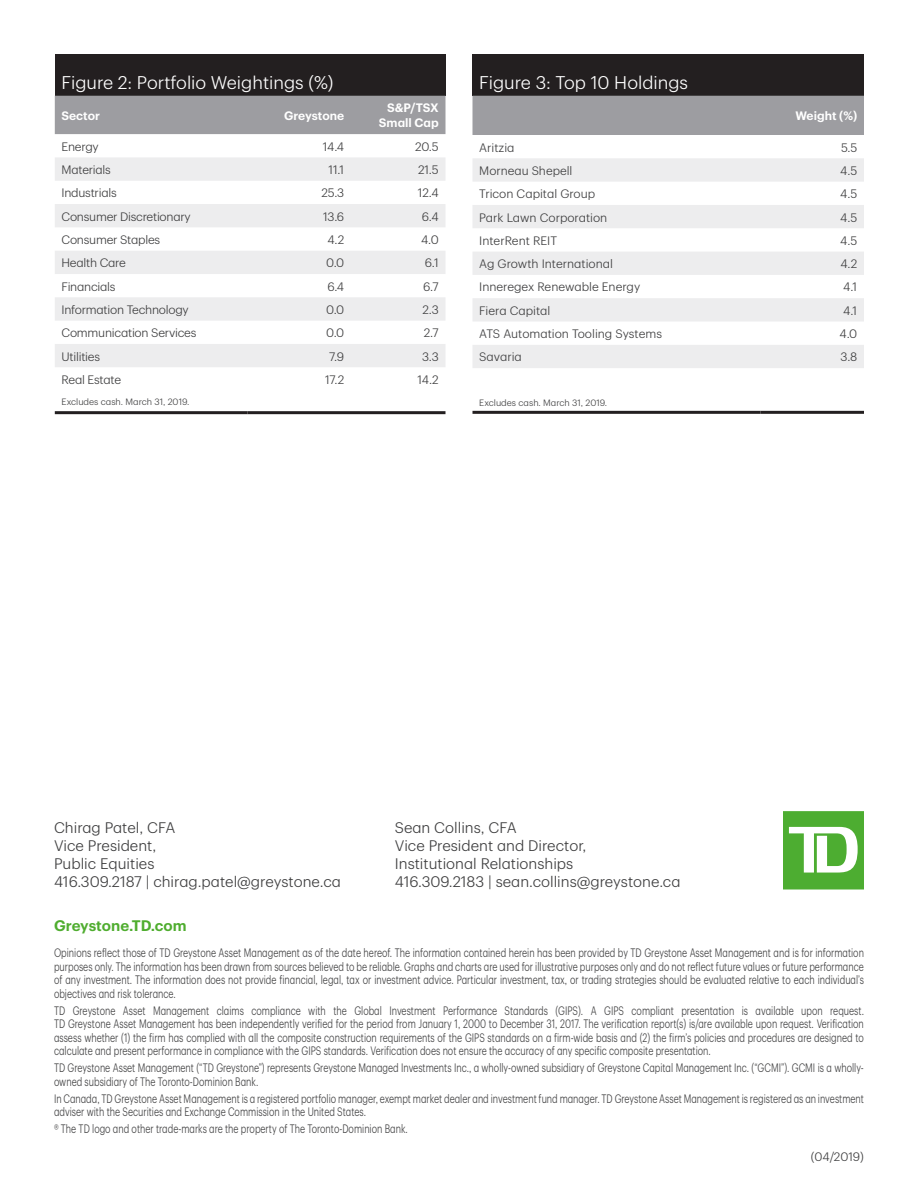
<style>
.page{position:relative;width:918px;height:1188px;background:#fff}
.page>*{position:absolute;margin:0;border:0;box-sizing:border-box;transform-origin:0 0}
.Table_Title{font:300 18px "TD Graphik";color:#fff}
.Body_Headline_2{font:300 15px "TD Graphik";color:#3e3e3f}
.Body_Headline_2-2{font:600 15px "TD Graphik";color:#4fad2f}
.Body_Headline_2-3{font:300 12px/13.5px "TD Graphik";color:#3e3e3f;text-align:justify;scale:.75 1}
.Body_Headline_2-4{font:300 12px "TD Graphik";color:#3e3e3f}
.Body_Headline_2-5{font:300 12px "TD Graphik";letter-spacing:-.02em;color:#3e3e3f}
.Table_Title-2{font:600 12px "TD Graphik";color:#fff}
.Page{font:300 12px "TD Graphik";letter-spacing:-.01em;color:#3e3e3f}
.t1{font:300 9px "TD Graphik";color:#3e3e3f}
</style>
<div class="page">
<svg style="left:783px;top:811px;width:81px;height:79px"></svg>
<div style="left:55px;top:54px;width:391px;height:42px;background:#231f20"></div>
<div style="left:55px;top:96px;width:391px;height:38px;background:#9d9da1"></div>
<svg style="left:55px;top:157px;width:390px;height:210px;fill:#ededee"></svg>
<hr style="left:55px;top:411px;width:192px;height:3px;background:#231f20">
<hr style="left:247px;top:411px;width:104px;height:3px;background:#231f20">
<hr style="left:351px;top:411px;width:95px;height:3px;background:#231f20">
<div style="left:472px;top:54px;width:392px;height:42px;background:#231f20"></div>
<div style="left:472px;top:96px;width:392px;height:39px;background:#9d9da1"></div>
<svg style="left:473px;top:158px;width:391px;height:210px;fill:#ededee"></svg>
<hr style="left:472px;top:411px;width:288px;height:3px;background:#231f20">
<hr style="left:760px;top:411px;width:104px;height:3px;background:#231f20">
<p class="Table_Title" style="left:62px;top:69px;width:274px">Figure 2: Portfolio Weightings (%)</p>
<p class="Table_Title-2" style="left:62px;top:106px;width:40px">Sector</p>
<p class="Table_Title-2" style="left:284px;top:106px;width:62px">Greystone</p>
<p class="Table_Title-2" style="left:387px;top:99px;width:53px">S&amp;P/TSX</p>
<p class="Table_Title-2" style="left:379px;top:114px;width:61px">Small Cap</p>
<p class="Body_Headline_2-4" style="left:62px;top:137px;width:39px">Energy</p>
<p class="Body_Headline_2-4" style="left:323px;top:137px;width:23px">14.4</p>
<p class="Body_Headline_2-4" style="left:415px;top:137px;width:25px">20.5</p>
<p class="Body_Headline_2-5" style="left:62px;top:161px;width:51px">Materials</p>
<p class="Body_Headline_2-4" style="left:328px;top:161px;width:17px">11.1</p>
<p class="Body_Headline_2-4" style="left:418px;top:161px;width:22px">21.5</p>
<p class="Body_Headline_2-5" style="left:62px;top:184px;width:57px">Industrials</p>
<p class="Body_Headline_2-4" style="left:321px;top:184px;width:24px">25.3</p>
<p class="Body_Headline_2-4" style="left:418px;top:184px;width:22px">12.4</p>
<p class="Body_Headline_2-5" style="left:62px;top:207px;width:131px">Consumer Discretionary</p>
<p class="Body_Headline_2-4" style="left:323px;top:207px;width:23px">13.6</p>
<p class="Body_Headline_2-4" style="left:422px;top:207px;width:18px">6.4</p>
<p class="Body_Headline_2-5" style="left:62px;top:231px;width:100px">Consumer Staples</p>
<p class="Body_Headline_2-4" style="left:327px;top:231px;width:18px">4.2</p>
<p class="Body_Headline_2-4" style="left:421px;top:231px;width:19px">4.0</p>
<p class="Body_Headline_2-5" style="left:62px;top:254px;width:66px">Health Care</p>
<p class="Body_Headline_2-4" style="left:326px;top:254px;width:19px">0.0</p>
<p class="Body_Headline_2-4" style="left:425px;top:254px;width:15px">6.1</p>
<p class="Body_Headline_2-5" style="left:62px;top:277px;width:55px">Financials</p>
<p class="Body_Headline_2-4" style="left:327px;top:277px;width:18px">6.4</p>
<p class="Body_Headline_2-4" style="left:423px;top:277px;width:17px">6.7</p>
<p class="Body_Headline_2-5" style="left:62px;top:301px;width:129px">Information Technology</p>
<p class="Body_Headline_2-4" style="left:326px;top:301px;width:19px">0.0</p>
<p class="Body_Headline_2-4" style="left:423px;top:301px;width:18px">2.3</p>
<p class="Body_Headline_2-5" style="left:62px;top:324px;width:136px">Communication Services</p>
<p class="Body_Headline_2-4" style="left:326px;top:324px;width:19px">0.0</p>
<p class="Body_Headline_2-4" style="left:424px;top:324px;width:16px">2.7</p>
<p class="Body_Headline_2-5" style="left:62px;top:347px;width:40px">Utilities</p>
<p class="Body_Headline_2-4" style="left:329px;top:347px;width:17px">7.9</p>
<p class="Body_Headline_2-4" style="left:422px;top:347px;width:18px">3.3</p>
<p class="Body_Headline_2-5" style="left:62px;top:371px;width:61px">Real Estate</p>
<p class="Body_Headline_2-4" style="left:325px;top:371px;width:21px">17.2</p>
<p class="Body_Headline_2-4" style="left:418px;top:371px;width:23px">14.2</p>
<p class="t1" style="left:62px;top:395px;width:129px">Excludes cash. March 31, 2019.</p>
<p class="Table_Title" style="left:479px;top:69px;width:210px">Figure 3: Top 10 Holdings</p>
<p class="Table_Title-2" style="left:796px;top:107px;width:63px">Weight (%)</p>
<p class="Body_Headline_2-4" style="left:479px;top:138px;width:37px">Aritzia</p>
<p class="Body_Headline_2-4" style="left:841px;top:138px;width:18px">5.5</p>
<p class="Body_Headline_2-4" style="left:479px;top:162px;width:95px">Morneau Shepell</p>
<p class="Body_Headline_2-4" style="left:840px;top:162px;width:18px">4.5</p>
<p class="Body_Headline_2-4" style="left:479px;top:185px;width:118px">Tricon Capital Group</p>
<p class="Body_Headline_2-4" style="left:840px;top:185px;width:18px">4.5</p>
<p class="Body_Headline_2-4" style="left:479px;top:208px;width:130px">Park Lawn Corporation</p>
<p class="Body_Headline_2-4" style="left:840px;top:208px;width:18px">4.5</p>
<p class="Body_Headline_2-4" style="left:479px;top:232px;width:79px">InterRent REIT</p>
<p class="Body_Headline_2-4" style="left:840px;top:232px;width:18px">4.5</p>
<p class="Body_Headline_2-4" style="left:479px;top:255px;width:135px">Ag Growth International</p>
<p class="Body_Headline_2-4" style="left:840px;top:255px;width:18px">4.2</p>
<p class="Body_Headline_2-4" style="left:479px;top:278px;width:162px">Inneregex Renewable Energy</p>
<p class="Body_Headline_2-4" style="left:843px;top:278px;width:16px">4.1</p>
<p class="Body_Headline_2-4" style="left:479px;top:302px;width:73px">Fiera Capital</p>
<p class="Body_Headline_2-4" style="left:843px;top:302px;width:16px">4.1</p>
<p class="Body_Headline_2-4" style="left:479px;top:325px;width:184px">ATS Automation Tooling Systems</p>
<p class="Body_Headline_2-4" style="left:840px;top:325px;width:19px">4.0</p>
<p class="Body_Headline_2-4" style="left:479px;top:348px;width:44px">Savaria</p>
<p class="Body_Headline_2-4" style="left:841px;top:348px;width:18px">3.8</p>
<p class="t1" style="left:479px;top:396px;width:129px">Excludes cash. March 31, 2019.</p>
<p class="Body_Headline_2" style="left:54px;top:817px;width:123px">Chirag Patel, CFA</p>
<p class="Body_Headline_2" style="left:54px;top:835px;width:104px">Vice President,</p>
<p class="Body_Headline_2" style="left:54px;top:853px;width:102px">Public Equities</p>
<p class="Body_Headline_2" style="left:54px;top:871px;width:288px">416.309.2187 | chirag.patel@greystone.ca</p>
<p class="Body_Headline_2-2" style="left:54px;top:914px;width:134px">Greystone.TD.com</p>
<p class="Body_Headline_2" style="left:395px;top:817px;width:123px">Sean Collins, CFA</p>
<p class="Body_Headline_2" style="left:395px;top:835px;width:193px">Vice President and Director,</p>
<p class="Body_Headline_2" style="left:395px;top:853px;width:180px">Institutional Relationships</p>
<p class="Body_Headline_2" style="left:395px;top:871px;width:287px">416.309.2183 | sean.collins@greystone.ca</p>
<p class="Body_Headline_2-3" style="left:54px;top:945px;width:1082px">Opinions reflect those of TD Greystone Asset Management as of the date hereof. The information contained herein has been provided by TD Greystone Asset Management and is for information purposes only. The information has been drawn from sources believed to be reliable. Graphs and charts are used for illustrative purposes only and do not reflect future values or future performance of any investment. The information does not provide financial, legal, tax or investment advice. Particular investment, tax, or trading strategies should be evaluated relative to each individual’s objectives and risk tolerance.</p>
<p class="Body_Headline_2-3" style="left:54px;top:1003px;width:1082px">TD Greystone Asset Management claims compliance with the Global Investment Performance Standards (GIPS). A GIPS compliant presentation is available upon request.<br>TD Greystone Asset Management has been independently verified for the period from January 1, 2000 to December 31, 2017. The verification report(s) is/are available upon request. Verification assess whether (1) the firm has complied with all the composite construction requirements of the GIPS standards on a firm-wide basis and (2) the firm’s policies and procedures are designed to calculate and present performance in compliance with the GIPS standards. Verification does not ensure the accuracy of any specific composite presentation.</p>
<p class="Body_Headline_2-3" style="left:54px;top:1060px;width:1081px">TD Greystone Asset Management (“TD Greystone”) represents Greystone Managed Investments Inc., a wholly-owned subsidiary of Greystone Capital Management Inc. (“GCMI”). GCMI is a wholly&shy;owned subsidiary of The Toronto-Dominion Bank.</p>
<p class="Body_Headline_2-3" style="left:54px;top:1091px;width:1082px">In Canada, TD Greystone Asset Management is a registered portfolio manager, exempt market dealer and investment fund manager. TD Greystone Asset Management is registered as an investment adviser with the Securities and Exchange Commission in the United States.</p>
<p class="Body_Headline_2-3" style="left:54px;top:1121px;width:473px">® The TD logo and other trade-marks are the property of The Toronto-Dominion Bank.</p>
<p class="Page" style="left:811px;top:1148px;width:55px">(04/2019)</p>
</div>
